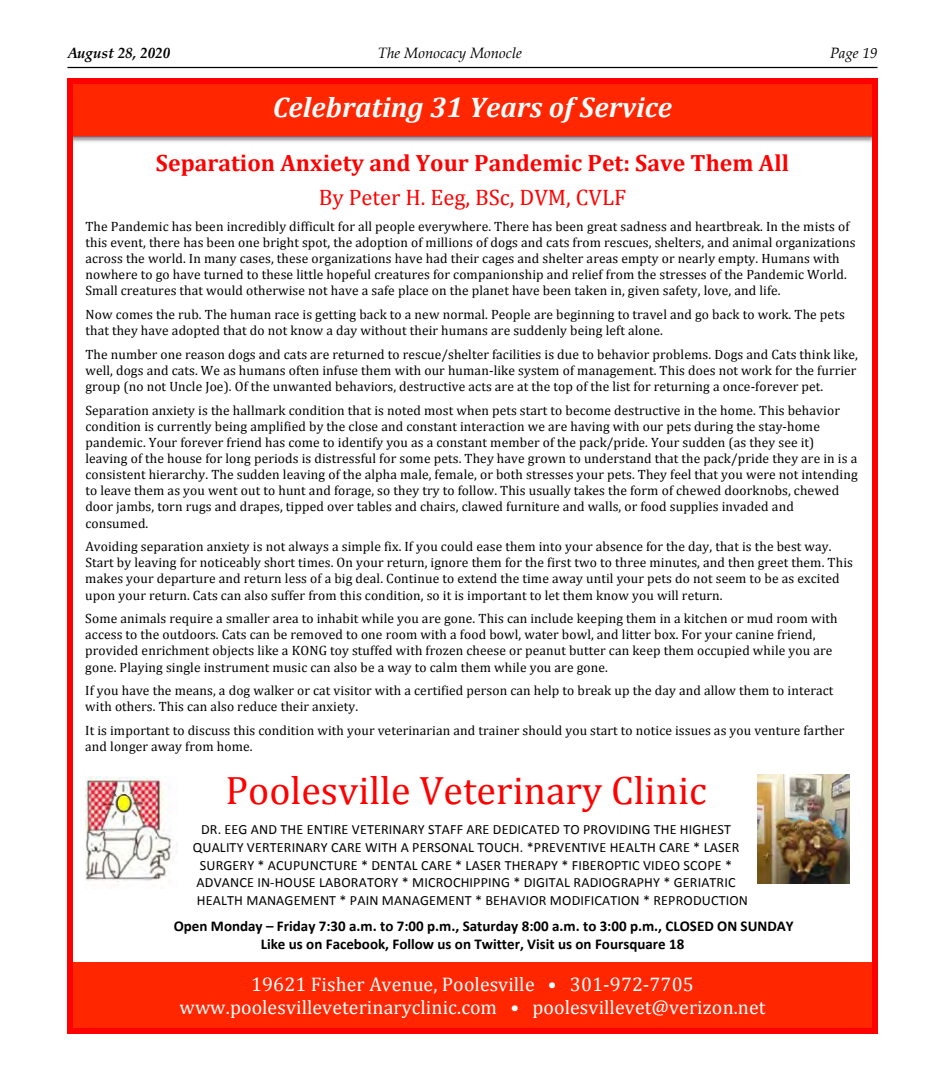
<style>
.page{position:relative;width:945px;height:1080px;background:#fff}
.page>*{position:absolute;margin:0;border:0;box-sizing:border-box;transform-origin:0 0}
.t1{font:39.88px "Cambria";color:#f00}
.t2{font:italic 700 28.5px "Cambria";letter-spacing:.005em;color:#fff}
.t3{font:700 23.75px "Cambria";color:#f00}
.t4{font:22.5px "Cambria";color:#f00}
.t5{font:19.75px/23.8px "Cambria";letter-spacing:.005em;color:#fff;text-align:center}
.t6{font:700 15px/18.2px "Calibri";color:#000}
.t7{font:italic 15px "Palatino Linotype";color:#000}
.t8{font:italic 700 15px "Palatino Linotype";color:#000}
.t9{font:14.12px "Calibri";letter-spacing:.01em;color:#000}
.t10{font:13.5px/16.1px "Cambria";letter-spacing:.01em;color:#000}
</style>
<div class="page">
<hr style="left:68px;top:67px;width:810px;height:1px;background:#000">
<div style="left:73px;top:84px;width:799px;height:54px;background:#ff2600"></div>
<div style="left:68px;top:963px;width:810px;height:67px;background:#ff2600"></div>
<img style="left:86px;top:776px;width:91px;height:106px">
<img style="left:757px;top:775px;width:93px;height:109px">
<img style="left:757px;top:779px;width:92px;height:100px">
<svg style="left:68px;top:79px;width:5px;height:5px"></svg>
<div style="left:73px;top:79px;width:799px;height:5px;background:#f00"></div>
<svg style="left:872px;top:79px;width:6px;height:5px"></svg>
<div style="left:68px;top:84px;width:5px;height:944px;background:#f00"></div>
<div style="left:872px;top:84px;width:6px;height:944px;background:#f00"></div>
<svg style="left:68px;top:1028px;width:5px;height:6px"></svg>
<div style="left:73px;top:1028px;width:799px;height:6px;background:#f00"></div>
<svg style="left:872px;top:1028px;width:6px;height:6px"></svg>
<p class="t8" style="left:68px;top:43px;width:104px">August 28, 2020</p>
<p class="t7" style="left:378px;top:43px;width:146px">The Monocacy Monocle</p>
<p class="t7" style="left:830px;top:43px;width:49px">Page 19</p>
<h2 class="t2" style="left:273px;top:88px;width:401px">Celebrating 31 Years of Service</h2>
<h3 class="t3" style="left:156px;top:146px;width:635px">Separation Anxiety and Your Pandemic Pet: Save Them All</h3>
<h3 class="t4" style="left:319px;top:184px;width:309px">By Peter H. Eeg, BSc, DVM, CVLF</h3>
<p class="t10" style="left:85px;top:218px;width:772px">The Pandemic has been incredibly difficult for all people everywhere. There has been great sadness and heartbreak. In the mists of this event, there has been one bright spot, the adoption of millions of dogs and cats from rescues, shelters, and animal organizations across the world. In many cases, these organizations have had their cages and shelter areas empty or nearly empty. Humans with nowhere to go have turned to these little hopeful creatures for companionship and relief from the stresses of the Pandemic World.<br>Small creatures that would otherwise not have a safe place on the planet have been taken in, given safety, love, and life.</p>
<p class="t10" style="left:85px;top:306px;width:761px">Now comes the rub. The human race is getting back to a new normal. People are beginning to travel and go back to work. The pets that they have adopted that do not know a day without their humans are suddenly being left alone.</p>
<p class="t10" style="left:85px;top:346px;width:774px;text-align:justify">The number one reason dogs and cats are returned to rescue/shelter facilities is due to behavior problems. Dogs and Cats think like, well, dogs and cats. We as humans often infuse them with our human-like system of management. This does not work for the furrier group (no not Uncle Joe). Of the unwanted behaviors, destructive acts are at the top of the list for returning a once-forever pet.</p>
<p class="t10" style="left:85px;top:402px;width:774px">Separation anxiety is the hallmark condition that is noted most when pets start to become destructive in the home. This behavior condition is currently being amplified by the close and constant interaction we are having with our pets during the stay-home pandemic. Your forever friend has come to identify you as a constant member of the pack/pride. Your sudden (as they see it) leaving of the house for long periods is distressful for some pets. They have grown to understand that the pack/pride they are in is a consistent hierarchy. The sudden leaving of the alpha male, female, or both stresses your pets. They feel that you were not intending to leave them as you went out to hunt and forage, so they try to follow. This usually takes the form of chewed doorknobs, chewed door jambs, torn rugs and drapes, tipped over tables and chairs, clawed furniture and walls, or food supplies invaded and consumed.</p>
<p class="t10" style="left:85px;top:538px;width:769px">Avoiding separation anxiety is not always a simple fix. If you could ease them into your absence for the day, that is the best way.<br>Start by leaving for noticeably short times. On your return, ignore them for the first two to three minutes, and then greet them. This makes your departure and return less of a big deal. Continue to extend the time away until your pets do not seem to be as excited upon your return. Cats can also suffer from this condition, so it is important to let them know you will return.</p>
<p class="t10" style="left:85px;top:610px;width:754px">Some animals require a smaller area to inhabit while you are gone. This can include keeping them in a kitchen or mud room with access to the outdoors. Cats can be removed to one room with a food bowl, water bowl, and litter box. For your canine friend, provided enrichment objects like a KONG toy stuffed with frozen cheese or peanut butter can keep them occupied while you are gone. Playing single instrument music can also be a way to calm them while you are gone.</p>
<p class="t10" style="left:85px;top:682px;width:750px">If you have the means, a dog walker or cat visitor with a certified person can help to break up the day and allow them to interact with others. This can also reduce their anxiety.</p>
<p class="t10" style="left:85px;top:722px;width:761px">It is important to discuss this condition with your veterinarian and trainer should you start to notice issues as you venture farther and longer away from home.</p>
<h1 class="t1" style="left:225px;top:767px;width:483px">Poolesville Veterinary Clinic</h1>
<p class="t9" style="left:201px;top:821px;width:531px">DR. EEG AND THE ENTIRE VETERINARY STAFF ARE DEDICATED TO PROVIDING THE HIGHEST</p>
<p class="t9" style="left:193px;top:839px;width:548px">QUALITY VERTERINARY CARE WITH A PERSONAL TOUCH. *PREVENTIVE HEALTH CARE * LASER</p>
<p class="t9" style="left:200px;top:856px;width:534px">SURGERY * ACUPUNCTURE * DENTAL CARE * LASER THERAPY * FIBEROPTIC VIDEO SCOPE *</p>
<p class="t9" style="left:197px;top:874px;width:541px">ADVANCE IN-HOUSE LABORATORY * MICROCHIPPING * DIGITAL RADIOGRAPHY * GERIATRIC</p>
<p class="t9" style="left:197px;top:891px;width:553px">HEALTH MANAGEMENT * PAIN MANAGEMENT * BEHAVIOR MODIFICATION * REPRODUCTION</p>
<p class="t6" style="left:261px;top:916px;width:535px;text-indent:-87px">Open Monday – Friday 7:30 a.m. to 7:00 p.m., Saturday 8:00 a.m. to 3:00 p.m., CLOSED ON SUNDAY<br>Like us on Facebook, Follow us on Twitter, Visit us on Foursquare 18</p>
<h3 class="t5" style="left:179px;top:972px;width:587px">19621 Fisher Avenue, Poolesville • 301-972-7705 www.poolesvilleveterinaryclinic.com • poolesvillevet@verizon.net</h3>
</div>
